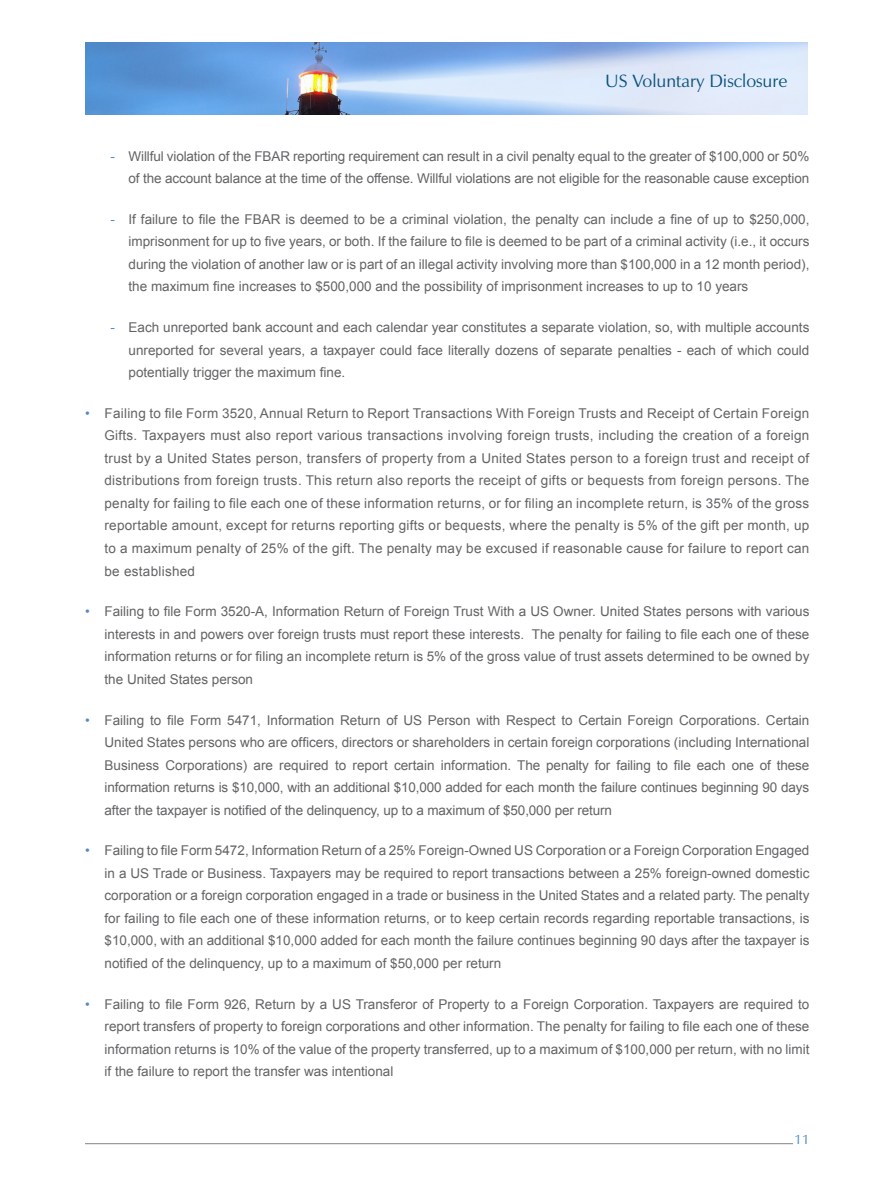
<style>
.page{position:relative;width:893px;height:1187px;background:#fff}
.page>*{position:absolute;margin:0;border:0;box-sizing:border-box;transform-origin:0 0}
.table_text{font:18px "Zapf Humanist 601 BT";color:#0b537b}
.body_copy{font:13.5px/22.5px "Arial";color:#636366;text-align:justify}
.t1{font:13.5px "Zapf Humanist 601 BT";color:#518ac4}
.s1{color:#518ac4}
</style>
<div class="page">
<img style="left:85px;top:43px;width:723px;height:72px">
<hr style="left:85px;top:1143px;width:708px;height:1px;background:#808285">
<p class="table_text" style="left:605px;top:70px;width:184px">US Voluntary Disclosure</p>
<p class="body_copy" style="left:111px;top:145px;width:700px;text-align:right"><span class="s1">-</span> Willful violation of the FBAR reporting requirement can result in a civil penalty equal to the greater of $100,000 or 50% of the account balance at the time of the offense. Willful violations are not eligible for the reasonable cause exception</p>
<p class="body_copy" style="left:129px;top:208px;width:682px;text-indent:-18px"><span class="s1">-</span> If failure to file the FBAR is deemed to be a criminal violation, the penalty can include a fine of up to $250,000, imprisonment for up to five years, or both. If the failure to file is deemed to be part of a criminal activity (i.e., it occurs during the violation of another law or is part of an illegal activity involving more than $100,000 in a 12 month period), the maximum fine increases to $500,000 and the possibility of imprisonment increases to up to 10 years</p>
<p class="body_copy" style="left:129px;top:316px;width:682px;text-indent:-18px"><span class="s1">-</span> Each unreported bank account and each calendar year constitutes a separate violation, so, with multiple accounts unreported for several years, a taxpayer could face literally dozens of separate penalties - each of which could potentially trigger the maximum fine.</p>
<p class="body_copy" style="left:105px;top:402px;width:706px;text-indent:-20px"><span class="s1">•</span> Failing to file Form 3520, Annual Return to Report Transactions With Foreign Trusts and Receipt of Certain Foreign Gifts. Taxpayers must also report various transactions involving foreign trusts, including the creation of a foreign trust by a United States person, transfers of property from a United States person to a foreign trust and receipt of distributions from foreign trusts. This return also reports the receipt of gifts or bequests from foreign persons. The penalty for failing to file each one of these information returns, or for filing an incomplete return, is 35% of the gross reportable amount, except for returns reporting gifts or bequests, where the penalty is 5% of the gift per month, up to a maximum penalty of 25% of the gift. The penalty may be excused if reasonable cause for failure to report can be established</p>
<p class="body_copy" style="left:105px;top:600px;width:706px;text-indent:-20px"><span class="s1">•</span> Failing to file Form 3520-A, Information Return of Foreign Trust With a US Owner. United States persons with various interests in and powers over foreign trusts must report these interests. The penalty for failing to file each one of these information returns or for filing an incomplete return is 5% of the gross value of trust assets determined to be owned by the United States person</p>
<p class="body_copy" style="left:105px;top:708px;width:706px;text-indent:-20px"><span class="s1">•</span> Failing to file Form 5471, Information Return of US Person with Respect to Certain Foreign Corporations. Certain United States persons who are officers, directors or shareholders in certain foreign corporations (including International Business Corporations) are required to report certain information. The penalty for failing to file each one of these information returns is $10,000, with an additional $10,000 added for each month the failure continues beginning 90 days after the taxpayer is notified of the delinquency, up to a maximum of $50,000 per return</p>
<p class="body_copy" style="left:105px;top:839px;width:706px;text-indent:-20px"><span class="s1">•</span> Failing to file Form 5472, Information Return of a 25% Foreign-Owned US Corporation or a Foreign Corporation Engaged in a US Trade or Business. Taxpayers may be required to report transactions between a 25% foreign-owned domestic corporation or a foreign corporation engaged in a trade or business in the United States and a related party. The penalty for failing to file each one of these information returns, or to keep certain records regarding reportable transactions, is $10,000, with an additional $10,000 added for each month the failure continues beginning 90 days after the taxpayer is notified of the delinquency, up to a maximum of $50,000 per return</p>
<p class="body_copy" style="left:105px;top:992px;width:706px;text-indent:-20px"><span class="s1">•</span> Failing to file Form 926, Return by a US Transferor of Property to a Foreign Corporation. Taxpayers are required to report transfers of property to foreign corporations and other information. The penalty for failing to file each one of these information returns is 10% of the value of the property transferred, up to a maximum of $100,000 per return, with no limit if the failure to report the transfer was intentional</p>
<p class="t1" style="left:795px;top:1130px;width:16px">11</p>
</div>
